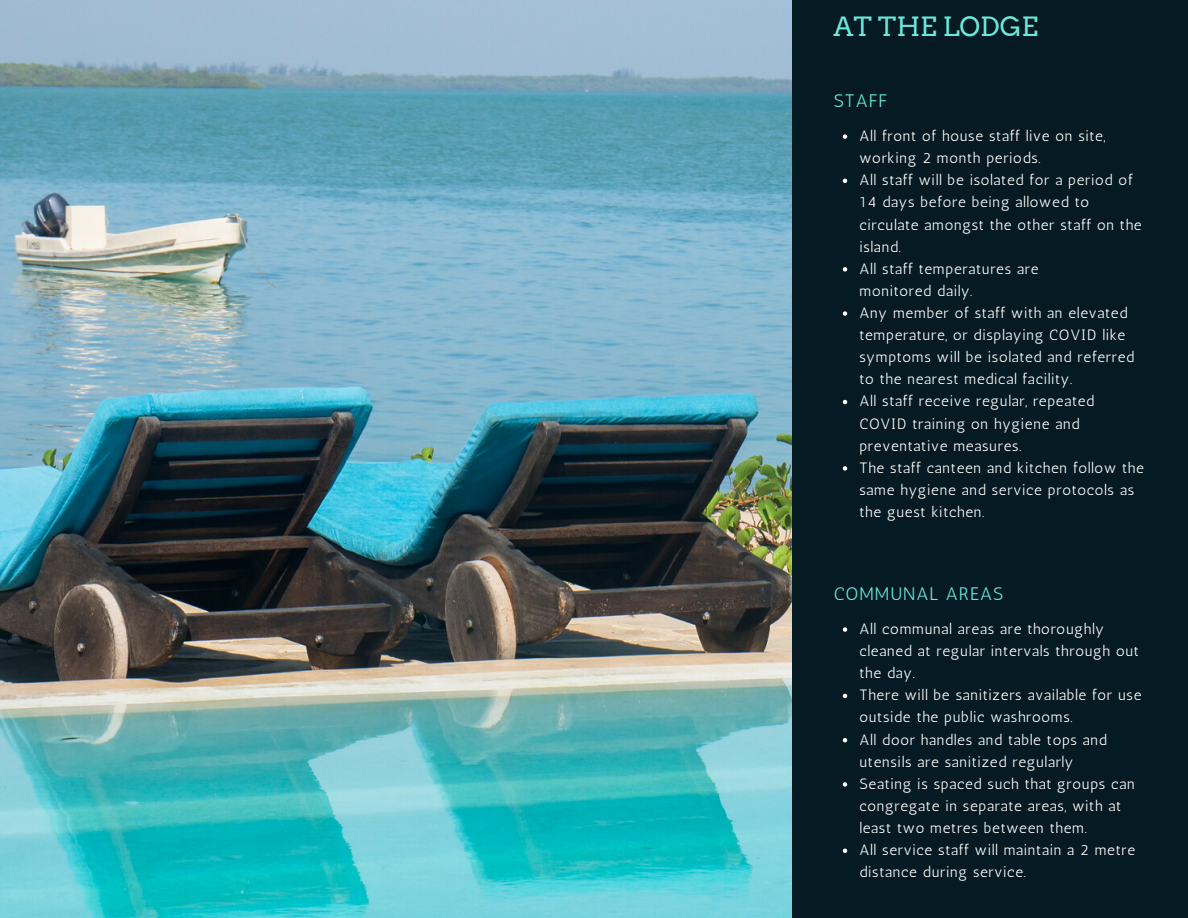
<style>
.page{position:relative;width:1188px;height:918px;background:#061a23}
.page>*{position:absolute;margin:0;border:0;box-sizing:border-box;transform-origin:0 0}
.t1{font:26.55px "Arvo";color:#6aeadb}
.t2{font:18.15px "Antic";letter-spacing:.05em;color:#6aeadb}
.t3{font:15px/22px "Antic";letter-spacing:.05em;color:#fff}
</style>
<div class="page">
<img style="left:0;top:0;width:792px;height:918px">
<svg style="left:843px;top:134px;width:4px;height:5px"></svg>
<svg style="left:843px;top:179px;width:4px;height:4px"></svg>
<svg style="left:843px;top:267px;width:4px;height:5px"></svg>
<svg style="left:843px;top:311px;width:4px;height:5px"></svg>
<svg style="left:843px;top:400px;width:4px;height:4px"></svg>
<svg style="left:843px;top:466px;width:4px;height:5px"></svg>
<svg style="left:843px;top:627px;width:4px;height:5px"></svg>
<svg style="left:843px;top:694px;width:4px;height:4px"></svg>
<svg style="left:843px;top:738px;width:4px;height:4px"></svg>
<svg style="left:843px;top:782px;width:4px;height:5px"></svg>
<svg style="left:843px;top:849px;width:4px;height:4px"></svg>
<h1 class="t1" style="left:834px;top:11px;width:206px">AT THE LODGE</h1>
<p class="t2" style="left:834px;top:90px;width:55px">STAFF</p>
<p class="t3" style="left:859px;top:125px;width:286px">All front of house staff live on site, working 2 month periods.<br>All staff will be isolated for a period of<br>14 days before being allowed to circulate amongst the other staff on the island.<br>All staff temperatures are<br>monitored daily.<br>Any member of staff with an elevated temperature, or displaying COVID like symptoms will be isolated and referred to the nearest medical facility.<br>All staff receive regular, repeated<br>COVID training on hygiene and preventative measures.<br>The staff canteen and kitchen follow the same hygiene and service protocols as the guest kitchen.</p>
<p class="t2" style="left:834px;top:583px;width:171px">COMMUNAL AREAS</p>
<p class="t3" style="left:859px;top:618px;width:284px">All communal areas are thoroughly cleaned at regular intervals through out the day.<br>There will be sanitizers available for use outside the public washrooms.<br>All door handles and table tops and utensils are sanitized regularly<br>Seating is spaced such that groups can congregate in separate areas, with at least two metres between them.<br>All service staff will maintain a 2 metre distance during service.</p>
</div>
